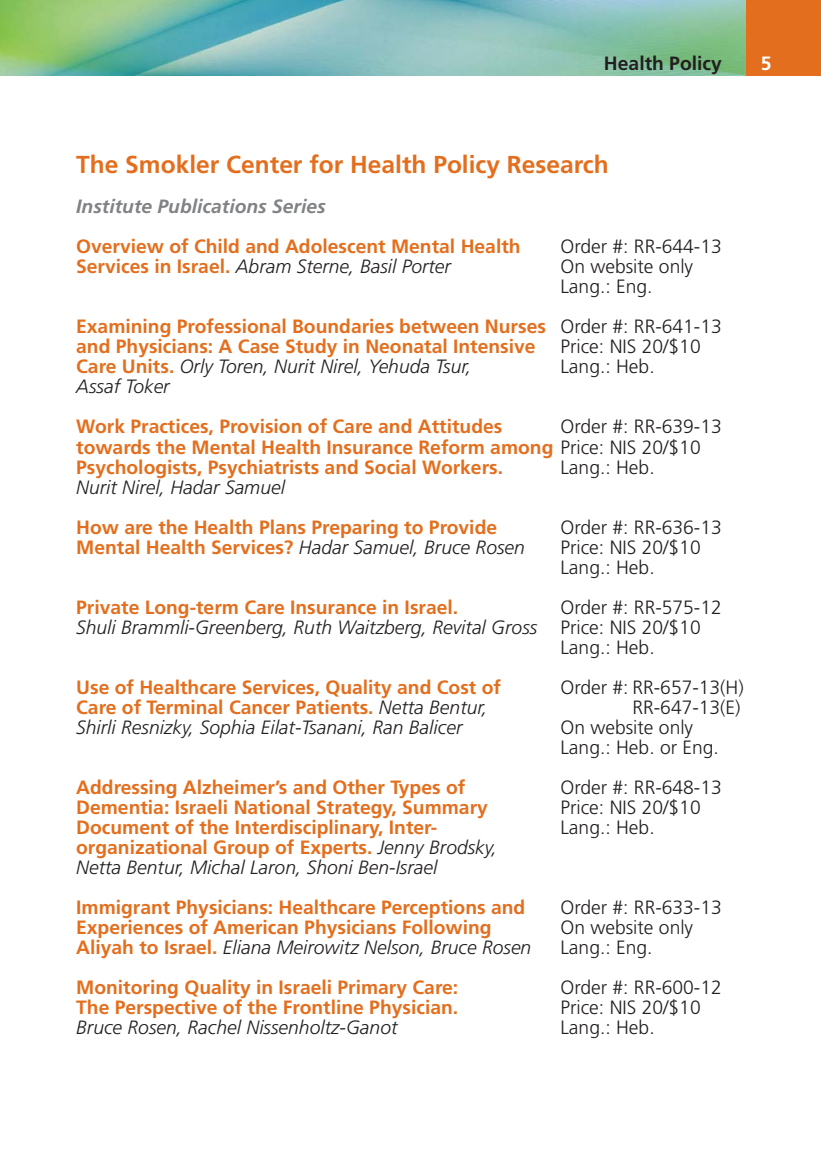
<style>
.page{position:relative;width:821px;height:1166px;background:#fff}
.page>*{position:absolute;margin:0;border:0;box-sizing:border-box;transform-origin:0 0}
.t1{font:700 24.5px "Frutiger";color:#e36f1e}
.t2{font:700 19.25px/19.9px "Frutiger";color:#e36f1e}
.t3{font:italic 300 19.25px/19.9px "Frutiger";color:#231f20}
.t4{font:300 19.25px/19.9px "Frutiger";color:#231f20}
.t5{font:italic 700 19.25px "Frutiger";color:#808285}
.t6{font:700 19.25px "Frutiger";color:#231f20}
.t7{font:700 19.25px "Frutiger";color:#fff}
.s1{font-weight:700;font-style:normal;color:#e36f1e}
.s2{font-weight:300;color:#231f20}
.s3{font-style:normal}
.s4{font-weight:300;font-style:italic;color:#231f20}
</style>
<div class="page">
<img style="left:0;top:0;width:746px;height:76px">
<div style="left:746px;top:0;width:74px;height:76px;background:#e36f1e"></div>
<p class="t6" style="left:603px;top:56px;width:119px">Health Policy</p>
<p class="t7" style="left:760px;top:55px;width:12px">5</p>
<p class="t1" style="left:76px;top:155px;width:533px">The Smokler Center for Health Policy Research</p>
<p class="t5" style="left:76px;top:199px;width:251px">Institute Publications Series</p>
<p class="t2" style="left:76px;top:238px;width:445px">Overview of Child and Adolescent Mental Health</p>
<p class="t4" style="left:560px;top:238px;width:163px">Order #: RR-644-13</p>
<p class="t3" style="left:76px;top:258px;width:376px"><span class="s1">Services in Israel.</span> Abram Sterne, Basil Porter</p>
<p class="t4" style="left:560px;top:258px;width:134px">On website only<br>Lang.: Eng.</p>
<p class="t2" style="left:76px;top:318px;width:646px">Examining Professional Boundaries between Nurses <span class="s2">Order #: RR-641-13 </span>and Physicians: A Case Study in Neonatal Intensive</p>
<p class="t4" style="left:560px;top:338px;width:142px">Price: NIS 20/$10</p>
<p class="t3" style="left:76px;top:358px;width:396px"><span class="s1">Care Units.</span> Orly Toren, Nurit Nirel, Yehuda Tsur,</p>
<p class="t4" style="left:560px;top:358px;width:96px">Lang.: Heb.</p>
<p class="t3" style="left:76px;top:378px;width:95px">Assaf Toker</p>
<p class="t2" style="left:76px;top:418px;width:427px">Work Practices, Provision of Care and Attitudes</p>
<p class="t2" style="left:76px;top:418px;width:646px;text-indent:484px"><span class="s2">Order #: RR-639-13 </span>towards the Mental Health Insurance Reform among <span class="s2">Price: NIS 20/$10<br></span>Psychologists, Psychiatrists and Social Workers.</p>
<p class="t4" style="left:560px;top:458px;width:96px">Lang.: Heb.</p>
<p class="t3" style="left:76px;top:478px;width:210px">Nurit Nirel, Hadar Samuel</p>
<p class="t2" style="left:76px;top:518px;width:422px">How are the Health Plans Preparing to Provide</p>
<p class="t4" style="left:560px;top:518px;width:163px">Order #: RR-636-13</p>
<p class="t3" style="left:76px;top:538px;width:450px"><span class="s1">Mental Health Services?</span> Hadar Samuel, Bruce Rosen</p>
<p class="t4" style="left:560px;top:538px;width:142px">Price: NIS 20/$10<br>Lang.: Heb.</p>
<p class="t2" style="left:76px;top:599px;width:383px">Private Long-term Care Insurance in Israel.</p>
<p class="t4" style="left:560px;top:599px;width:163px">Order #: RR-575-12</p>
<p class="t3" style="left:76px;top:619px;width:625px">Shuli Brammli-Greenberg, Ruth Waitzberg, Revital Gross <span class="s3">Price: NIS 20/$10</span></p>
<p class="t4" style="left:560px;top:639px;width:96px">Lang.: Heb.</p>
<p class="t2" style="left:76px;top:679px;width:426px">Use of Healthcare Services, Quality and Cost of</p>
<p class="t4" style="left:560px;top:679px;width:185px">Order #: RR-657-13(H)</p>
<p class="t2" style="left:76px;top:699px;width:412px">Care of Terminal Cancer Patients. <span class="s4">Netta Bentur,</span></p>
<p class="t4" style="left:632px;top:699px;width:110px">RR-647-13(E)</p>
<p class="t3" style="left:76px;top:719px;width:387px">Shirli Resnizky, Sophia Eilat-Tsanani, Ran Balicer</p>
<p class="t4" style="left:560px;top:719px;width:160px">On website only<br>Lang.: Heb. or Eng.</p>
<p class="t2" style="left:76px;top:779px;width:390px">Addressing Alzheimer’s and Other Types of</p>
<p class="t4" style="left:560px;top:779px;width:163px">Order #: RR-648-13</p>
<p class="t2" style="left:76px;top:799px;width:413px">Dementia: Israeli National Strategy, Summary</p>
<p class="t4" style="left:560px;top:799px;width:142px">Price: NIS 20/$10</p>
<p class="t2" style="left:76px;top:819px;width:362px">Document of the Interdisciplinary, Inter-</p>
<p class="t4" style="left:560px;top:819px;width:96px">Lang.: Heb.</p>
<p class="t3" style="left:76px;top:839px;width:422px"><span class="s1">organizational Group of Experts.</span> Jenny Brodsky,<br>Netta Bentur, Michal Laron, Shoni Ben-Israel</p>
<p class="t2" style="left:76px;top:899px;width:450px">Immigrant Physicians: Healthcare Perceptions and</p>
<p class="t4" style="left:560px;top:899px;width:163px">Order #: RR-633-13</p>
<p class="t2" style="left:76px;top:919px;width:417px">Experiences of American Physicians Following</p>
<p class="t4" style="left:560px;top:919px;width:134px">On website only</p>
<p class="t3" style="left:76px;top:939px;width:456px"><span class="s1">Aliyah to Israel.</span> Eliana Meirowitz Nelson, Bruce Rosen</p>
<p class="t4" style="left:560px;top:939px;width:94px">Lang.: Eng.</p>
<p class="t2" style="left:76px;top:979px;width:383px">Monitoring Quality in Israeli Primary Care:</p>
<p class="t4" style="left:560px;top:979px;width:163px">Order #: RR-600-12</p>
<p class="t2" style="left:76px;top:999px;width:383px">The Perspective of the Frontline Physician.</p>
<p class="t4" style="left:560px;top:999px;width:142px">Price: NIS 20/$10</p>
<p class="t3" style="left:76px;top:1019px;width:322px">Bruce Rosen, Rachel Nissenholtz-Ganot</p>
<p class="t4" style="left:560px;top:1019px;width:96px">Lang.: Heb.</p>
</div>
